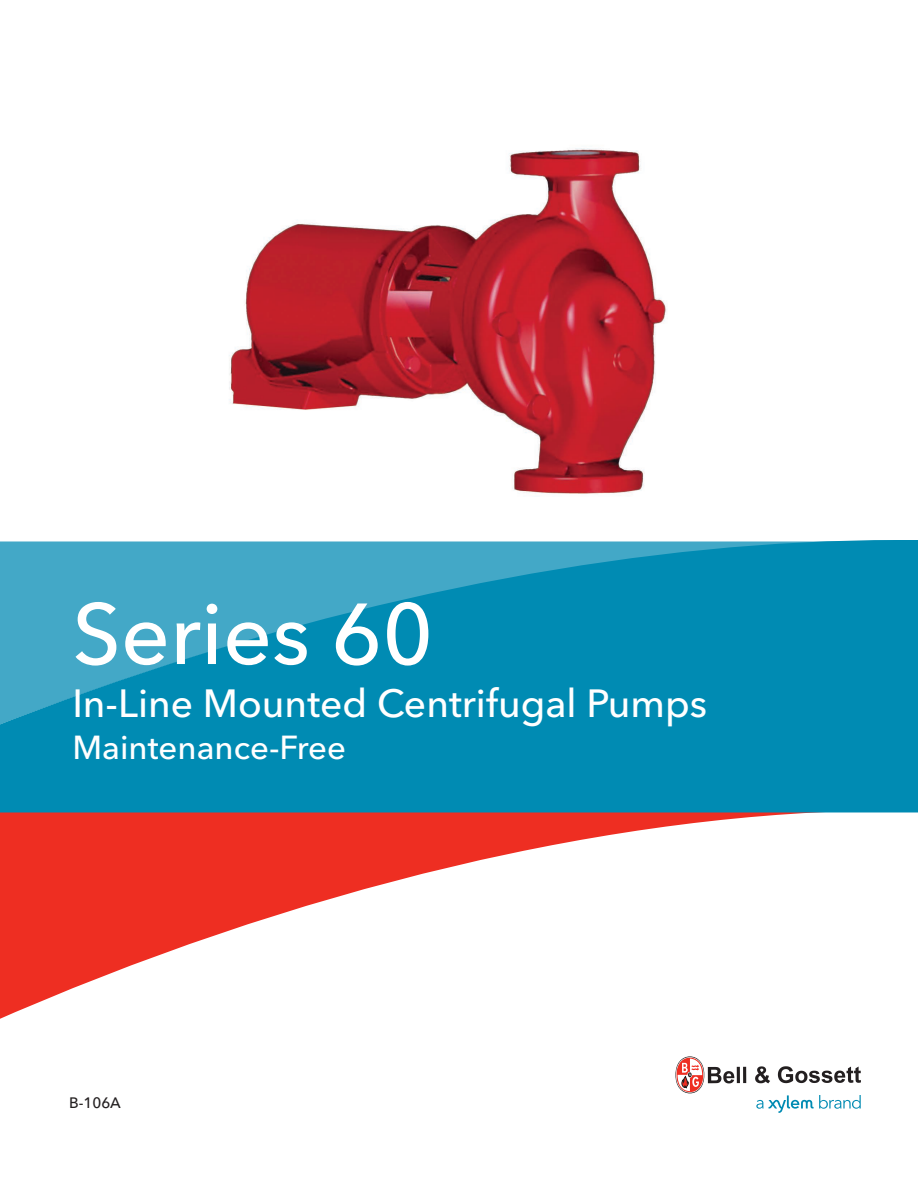
<style>
.page{position:relative;width:918px;height:1188px;background:#fff}
.page>*{position:absolute;margin:0;border:0;box-sizing:border-box;transform-origin:0 0}
.t1{font:500 85.5px "Avenir Next LT Pro";color:#fff}
.t2{font:500 39px "Avenir Next LT Pro";color:#fff}
.t3{font:500 33px "Avenir Next LT Pro";color:#fff}
.t4{font:500 15px "Avenir Next LT Pro";color:#231f20}
</style>
<div class="page">
<svg style="left:755px;top:1066px;width:15px;height:17px"></svg>
<svg style="left:676px;top:1057px;width:70px;height:36px"></svg>
<svg style="left:778px;top:1066px;width:83px;height:17px"></svg>
<svg style="left:756px;top:1095px;width:105px;height:18px"></svg>
<svg style="left:0;top:812px;width:897px;height:207px"></svg>
<svg style="left:0;top:540px;width:918px;height:272px;background:#1092b7"></svg>
<img style="left:229px;top:148px;width:438px;height:346px">
<h1 class="t1" style="left:72px;top:583px;width:362px">Series 60</h1>
<p class="t2" style="left:72px;top:679px;width:636px">In-Line Mounted Centrifugal Pumps</p>
<p class="t3" style="left:72px;top:727px;width:275px">Maintenance-Free</p>
<p class="t4" style="left:69px;top:1094px;width:53px">B-106A</p>
</div>
